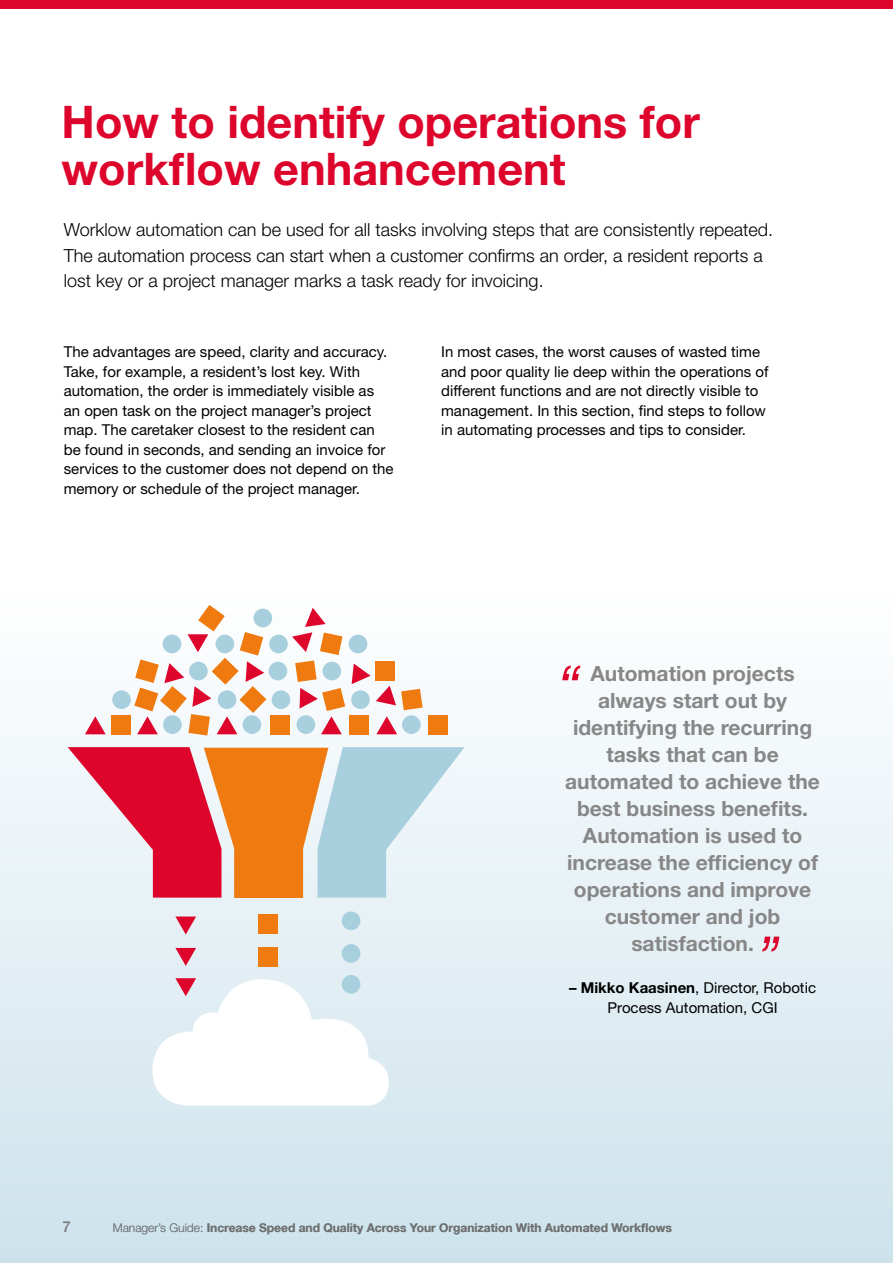
<style>
.page{position:relative;width:893px;height:1263px;background:#fff}
.page>*{position:absolute;margin:0;border:0;box-sizing:border-box;transform-origin:0 0}
.t1{font:700 45px/46.5px "Helvetica Neue LT Pro";color:#dd052b}
.t2{font:700 21px/27px "Helvetica Neue LT Std";color:#878787;text-align:center}
.t3{font:300 18px/25.5px "Helvetica Neue LT Std";color:#000}
.t4{font:15px/19.5px "Helvetica Neue LT Std";color:#000}
.t5{font:500 15px "Helvetica Neue";color:#7d7a80}
.t6{font:700 12px "Helvetica Neue LT";color:#706f6f}
.s1{font-weight:700}
.s2{font-family:"Helvetica Neue LT Pro";font-weight:300}
</style>
<div class="page">
<div style="left:0;top:313px;width:893px;height:950px;background:linear-gradient(to bottom,#fff,#d1e5ed)"></div>
<div style="left:0;top:0;width:893px;height:9px;background:#dd052b"></div>
<svg style="left:562px;top:665px;width:18px;height:15px"></svg>
<svg style="left:762px;top:936px;width:17px;height:15px"></svg>
<svg style="left:68px;top:747px;width:397px;height:151px"></svg>
<svg style="left:85px;top:716px;width:21px;height:18px"></svg>
<svg style="left:175px;top:916px;width:21px;height:18px"></svg>
<svg style="left:175px;top:948px;width:21px;height:18px"></svg>
<svg style="left:376px;top:716px;width:21px;height:18px"></svg>
<div style="left:112px;top:715px;width:19px;height:19px;background:#ef7b10"></div>
<div style="left:429px;top:715px;width:19px;height:19px;background:#ef7b10"></div>
<div style="left:270px;top:715px;width:19px;height:19px;background:#ef7b10"></div>
<div style="left:350px;top:715px;width:19px;height:19px;background:#ef7b10"></div>
<div style="left:342px;top:911px;width:18px;height:19px;background:#a8cfdd;border-radius:50%"></div>
<div style="left:342px;top:944px;width:18px;height:19px;background:#a8cfdd;border-radius:50%"></div>
<div style="left:342px;top:975px;width:18px;height:19px;background:#a8cfdd;border-radius:50%"></div>
<div style="left:297px;top:715px;width:18px;height:19px;background:#a8cfdd;border-radius:50%"></div>
<div style="left:402px;top:715px;width:19px;height:19px;background:#a8cfdd;border-radius:50%"></div>
<svg style="left:300px;top:688px;width:45px;height:46px"></svg>
<div style="left:272px;top:690px;width:18px;height:19px;background:#a8cfdd;border-radius:50%"></div>
<div style="left:112px;top:690px;width:19px;height:19px;background:#a8cfdd;border-radius:50%"></div>
<div style="left:349px;top:635px;width:18px;height:18px;background:#a8cfdd;border-radius:50%"></div>
<div style="left:269px;top:635px;width:19px;height:18px;background:#a8cfdd;border-radius:50%"></div>
<svg style="left:352px;top:663px;width:71px;height:47px"></svg>
<div style="left:376px;top:662px;width:19px;height:19px;background:#ef7b10"></div>
<div style="left:269px;top:662px;width:18px;height:18px;background:#a8cfdd;border-radius:50%"></div>
<svg style="left:292px;top:608px;width:50px;height:74px"></svg>
<svg style="left:134px;top:605px;width:132px;height:130px"></svg>
<div style="left:253px;top:609px;width:19px;height:18px;background:#a8cfdd;border-radius:50%"></div>
<div style="left:259px;top:915px;width:19px;height:19px;background:#ef7b10"></div>
<div style="left:259px;top:947px;width:19px;height:19px;background:#ef7b10"></div>
<svg style="left:152px;top:978px;width:237px;height:128px"></svg>
<h1 class="t1" style="left:62px;top:98px;width:640px">How to identify operations for workflow enhancement</h1>
<p class="t3" style="left:64px;top:217px;width:711px">Worklow automation can be used for all tasks involving steps that are consistently repeated.<br>The automation process can start when a customer confirms an order, a resident reports a lost key or a project manager marks a task ready for invoicing.</p>
<p class="t4" style="left:64px;top:342px;width:331px">The advantages are speed, clarity and accuracy.<br>Take, for example, a resident’s lost key. With automation, the order is immediately visible as an open task on the project manager’s project map. The caretaker closest to the resident can be found in seconds, and sending an invoice for services to the customer does not depend on the memory or schedule of the project manager.</p>
<p class="t4" style="left:441px;top:342px;width:329px">In most cases, the worst causes of wasted time and poor quality lie deep within the operations of different functions and are not directly visible to management. In this section, find steps to follow in automating processes and tips to consider.</p>
<p class="t2" style="left:565px;top:659px;width:256px">Automation projects always start out by identifying the recurring tasks that can be automated to achieve the best business benefits.<br>Automation is used to increase the efficiency of operations and improve customer and job satisfaction.</p>
<p class="t4" style="left:569px;top:978px;width:248px;text-align:center"><span class="s1">– Mikko Kaasinen</span>, Director, Robotic<br>Process Automation, CGI</p>
<p class="t5" style="left:63px;top:1215px;width:10px">7</p>
<p class="t6" style="left:113px;top:1220px;width:561px"><span class="s2">Manager’s Guide:</span> Increase Speed and Quality Across Your Organization With Automated Workflows</p>
</div>
